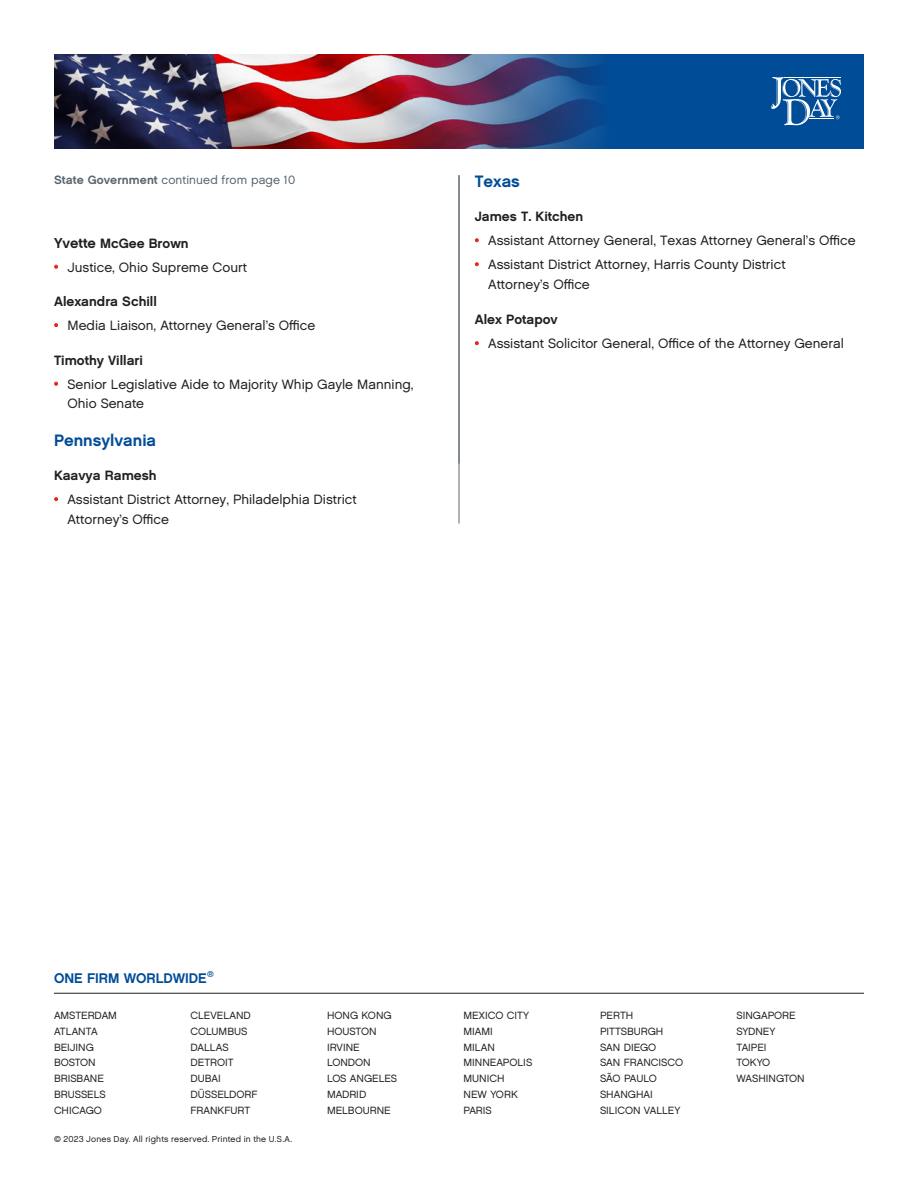
<style>
.page{position:relative;width:918px;height:1188px;background:#fff}
.page>*{position:absolute;margin:0;border:0;box-sizing:border-box;transform-origin:0 0}
.Division_Subhead{font:16.5px "Chalet New York Nineteen Sixty";color:#004c97}
.t1{font:13.95px "Chalet New York Nineteen Sixty";color:#004c97}
.t2{font:13.5px/19.5px "Chalet London Nineteen Sixty";color:#231f20}
.Lawyer_Name{font:13.5px "Chalet New York Nineteen Sixty";color:#231f20}
.Jumpline{font:12px "Chalet London Nineteen Sixty";letter-spacing:.01em;color:#5a6670}
.t3{font:10.5px/15.8px "Chalet London Nineteen Sixty";color:#231f20}
.t4{font:8.7px "Chalet London Nineteen Sixty";letter-spacing:.02em;color:#231f20}
.s1{font-family:"Chalet New York Nineteen Sixty"}
.s2{font-size:14.4px}
.s3{color:#e72419}
</style>
<div class="page">
<hr style="left:54px;top:993px;width:810px;height:1px;background:#231f20">
<hr style="left:459px;top:175px;width:1px;height:349px;background:#5a6670">
<div style="left:54px;top:54px;width:810px;height:94px;background:#004c97"></div>
<img style="left:54px;top:54px;width:546px;height:94px">
<svg style="left:771px;top:77px;width:70px;height:48px"></svg>
<p class="Jumpline" style="left:54px;top:172px;width:243px"><span class="s1">State Government</span> continued from page 10</p>
<p class="Lawyer_Name" style="left:54px;top:234px;width:136px"><span class="s2">Yvette</span> McGee Brown</p>
<p class="t2" style="left:54px;top:257px;width:194px"><span class="s3">•</span> Justice, Ohio Supreme Court</p>
<p class="Lawyer_Name" style="left:54px;top:293px;width:104px">Alexandra Schill</p>
<p class="t2" style="left:54px;top:316px;width:263px"><span class="s3">•</span> Media Liaison, Attorney General’s Office</p>
<p class="Lawyer_Name" style="left:54px;top:351px;width:90px">Timothy Villari</p>
<p class="t2" style="left:68px;top:374px;width:347px;text-indent:-14px"><span class="s3">•</span> Senior Legislative Aide to Majority Whip Gayle Manning,<br>Ohio Senate</p>
<p class="Division_Subhead" style="left:54px;top:429px;width:104px">Pennsylvania</p>
<p class="Lawyer_Name" style="left:54px;top:467px;width:104px">Kaavya Ramesh</p>
<p class="t2" style="left:68px;top:490px;width:291px;text-indent:-14px"><span class="s3">•</span> Assistant District Attorney, Philadelphia District<br>Attorney’s Office</p>
<p class="Division_Subhead" style="left:475px;top:171px;width:47px">Texas</p>
<p class="Lawyer_Name" style="left:475px;top:208px;width:110px">James T. Kitchen</p>
<p class="t2" style="left:475px;top:231px;width:382px"><span class="s3">•</span> Assistant Attorney General, Texas Attorney General’s Office</p>
<p class="t2" style="left:488px;top:255px;width:299px;text-indent:-14px"><span class="s3">•</span> Assistant District Attorney, Harris County District<br>Attorney’s Office</p>
<p class="Lawyer_Name" style="left:475px;top:311px;width:84px">Alex Potapov</p>
<p class="t2" style="left:475px;top:334px;width:371px"><span class="s3">•</span> Assistant Solicitor General, Office of the Attorney General</p>
<p class="t1" style="left:54px;top:970px;width:161px">ONE FIRM WORLDWIDE<sup>®</sup></p>
<p class="t3" style="left:54px;top:1008px;width:64px">AMSTERDAM<br>ATLANTA<br>BEIJING<br>BOSTON<br>BRISBANE<br>BRUSSELS<br>CHICAGO</p>
<p class="t3" style="left:190px;top:1008px;width:69px">CLEVELAND<br>COLUMBUS<br>DALLAS<br>DETROIT<br>DUBAI<br>DÜSSELDORF<br>FRANKFURT</p>
<p class="t3" style="left:327px;top:1008px;width:72px">HONG KONG<br>HOUSTON<br>IRVINE<br>LONDON<br>LOS ANGELES<br>MADRID<br>MELBOURNE</p>
<p class="t3" style="left:464px;top:1008px;width:70px">MEXICO CITY<br>MIAMI<br>MILAN<br>MINNEAPOLIS<br>MUNICH<br>NEW YORK<br>PARIS</p>
<p class="t3" style="left:600px;top:1008px;width:85px">PERTH<br>PITTSBURGH<br>SAN DIEGO<br>SAN FRANCISCO<br>SÃO PAULO<br>SHANGHAI<br>SILICON VALLEY</p>
<p class="t3" style="left:736px;top:1008px;width:70px">SINGAPORE<br>SYDNEY<br>TAIPEI<br>TOKYO<br>WASHINGTON</p>
<p class="t4" style="left:54px;top:1134px;width:240px">© 2023 Jones Day. All rights reserved. Printed in the U.S.A.</p>
</div>
